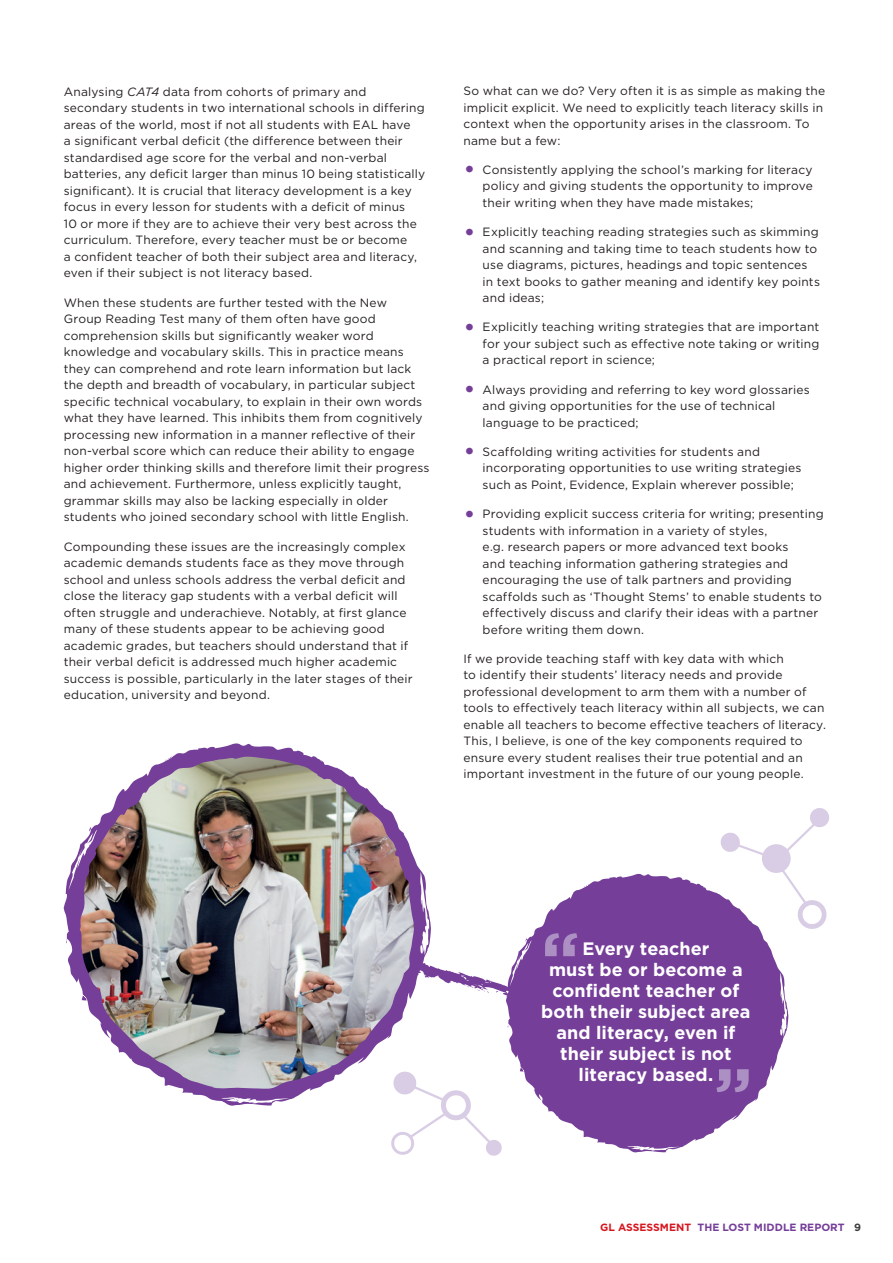
<style>
.page{position:relative;width:893px;height:1263px;background:#fff}
.page>*{position:absolute;margin:0;border:0;box-sizing:border-box;transform-origin:0 0}
.t1{font:700 18px/21px "Gotham";letter-spacing:.005em;color:#fff;text-align:center}
.t2{font:12px/16.5px "Gotham";letter-spacing:.015em;color:#231f20}
.t3{font:700 10.5px "Gotham";color:#753e98}
.s1{font-style:italic}
.s2{font-size:25.5px;color:#753e98}
.s3{color:#d7171f}
.s4{color:#3e3e3f}
</style>
<div class="page">
<img style="left:63px;top:743px;width:368px;height:363px">
<svg style="left:507px;top:873px;width:282px;height:280px;fill:#753e98"></svg>
<svg style="left:229px;top:923px;width:384px;height:94px"></svg>
<svg style="left:716px;top:1069px;width:33px;height:23px"></svg>
<svg style="left:719px;top:808px;width:110px;height:123px"></svg>
<svg style="left:390px;top:1070px;width:112px;height:86px"></svg>
<p class="t2" style="left:64px;top:83px;width:363px">Analysing <span class="s1">CAT4</span> data from cohorts of primary and secondary students in two international schools in differing areas of the world, most if not all students with EAL have<br>a significant verbal deficit (the difference between their standardised age score for the verbal and non-verbal batteries, any deficit larger than minus 10 being statistically significant). It is crucial that literacy development is a key focus in every lesson for students with a deficit of minus<br>10 or more if they are to achieve their very best across the curriculum. Therefore, every teacher must be or become<br>a confident teacher of both their subject area and literacy, even if their subject is not literacy based.</p>
<p class="t2" style="left:64px;top:294px;width:367px">When these students are further tested with the New<br>Group Reading Test many of them often have good comprehension skills but significantly weaker word knowledge and vocabulary skills. This in practice means they can comprehend and rote learn information but lack the depth and breadth of vocabulary, in particular subject specific technical vocabulary, to explain in their own words what they have learned. This inhibits them from cognitively processing new information in a manner reflective of their non-verbal score which can reduce their ability to engage higher order thinking skills and therefore limit their progress and achievement. Furthermore, unless explicitly taught, grammar skills may also be lacking especially in older students who joined secondary school with little English.</p>
<p class="t2" style="left:64px;top:538px;width:350px">Compounding these issues are the increasingly complex academic demands students face as they move through school and unless schools address the verbal deficit and close the literacy gap students with a verbal deficit will often struggle and underachieve. Notably, at first glance many of these students appear to be achieving good academic grades, but teachers should understand that if their verbal deficit is addressed much higher academic success is possible, particularly in the later stages of their education, university and beyond.</p>
<p class="t2" style="left:463px;top:82px;width:363px">So what can we do? Very often it is as simple as making the implicit explicit. We need to explicitly teach literacy skills in context when the opportunity arises in the classroom. To name but a few:</p>
<p class="t2" style="left:483px;top:161px;width:332px;text-align:justify;text-indent:-19px"><span class="s2">•</span> Consistently applying the school’s marking for literacy policy and giving students the opportunity to improve their writing when they have made mistakes;</p>
<p class="t2" style="left:483px;top:223px;width:339px;text-indent:-19px"><span class="s2">•</span> Explicitly teaching reading strategies such as skimming and scanning and taking time to teach students how to use diagrams, pictures, headings and topic sentences in text books to gather meaning and identify key points and ideas;</p>
<p class="t2" style="left:483px;top:319px;width:338px;text-align:justify;text-indent:-19px"><span class="s2">•</span> Explicitly teaching writing strategies that are important for your subject such as effective note taking or writing a practical report in science;</p>
<p class="t2" style="left:483px;top:381px;width:329px;text-indent:-19px"><span class="s2">•</span> Always providing and referring to key word glossaries and giving opportunities for the use of technical language to be practiced;</p>
<p class="t2" style="left:483px;top:443px;width:320px;text-indent:-19px"><span class="s2">•</span> Scaffolding writing activities for students and incorporating opportunities to use writing strategies such as Point, Evidence, Explain wherever possible;</p>
<p class="t2" style="left:483px;top:505px;width:343px;text-indent:-19px"><span class="s2">•</span> Providing explicit success criteria for writing; presenting students with information in a variety of styles,<br>e.g. research papers or more advanced text books<br>and teaching information gathering strategies and encouraging the use of talk partners and providing scaffolds such as ‘Thought Stems’ to enable students to effectively discuss and clarify their ideas with a partner before writing them down.</p>
<p class="t2" style="left:463px;top:650px;width:364px">If we provide teaching staff with key data with which<br>to identify their students’ literacy needs and provide professional development to arm them with a number of tools to effectively teach literacy within all subjects, we can enable all teachers to become effective teachers of literacy.<br>This, I believe, is one of the key components required to ensure every student realises their true potential and an important investment in the future of our young people.</p>
<h1 class="t1" style="left:541px;top:937px;width:211px">Every teacher<br>must be or become a confident teacher of both their subject area and literacy, even if their subject is not literacy based.</h1>
<p class="t3" style="left:600px;top:1221px;width:262px"><span class="s3">GL ASSESSMENT</span> THE LOST MIDDLE REPORT <span class="s4">9</span></p>
</div>
